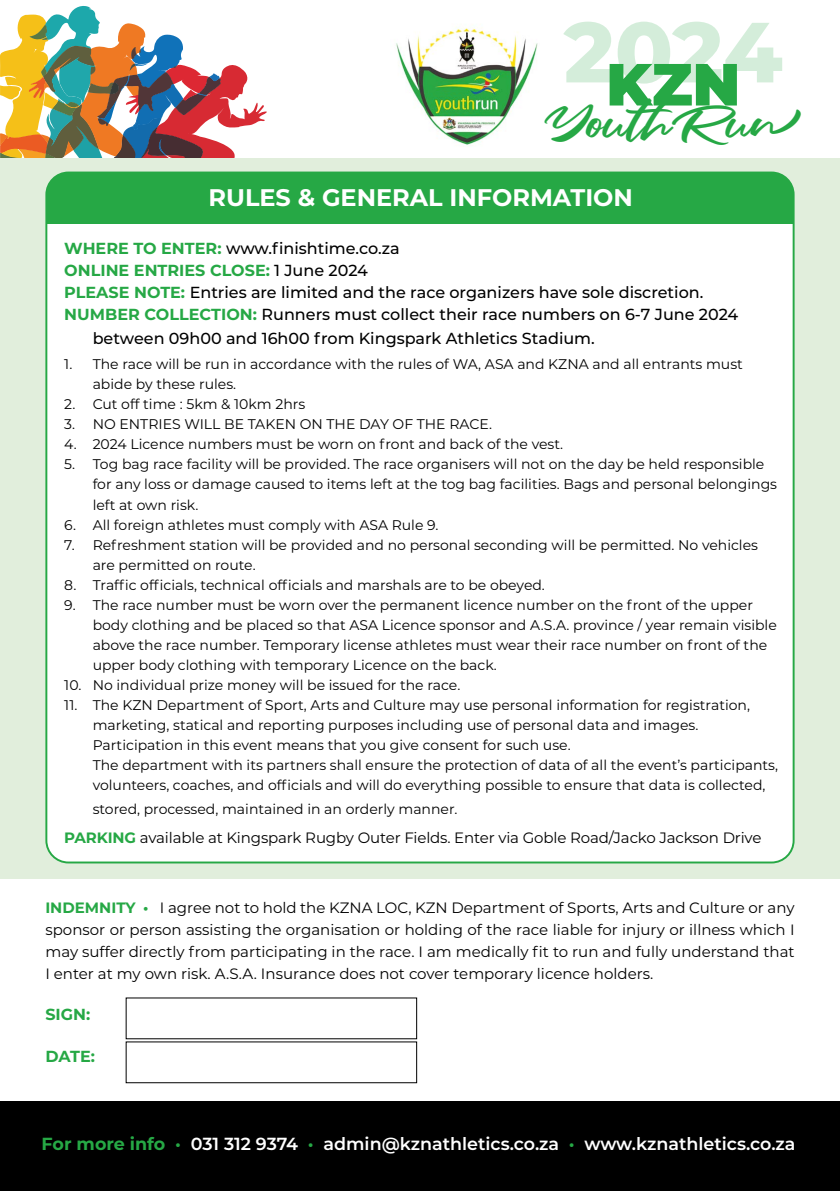
<style>
.page{position:relative;width:840px;height:1191px;background:#fff}
.page>*{position:absolute;margin:0;border:0;box-sizing:border-box;transform-origin:0 0}
.t1{font:800 85.2px "Montserrat";color:#26a845}
.t2{font:900 59.4px "Montserrat";color:#26a845}
.t3{font:47.4px "Fair Prosper";color:#26a845}
.t4{font:700 24px "Montserrat";color:#fff}
.t5{font:600 17.6px "Montserrat";color:#fff}
.t6{font:500 16px/22px "Montserrat";color:#000}
.t7{font:700 16px "Montserrat";color:#26a845}
.t8{font:15px/22px "Montserrat";letter-spacing:-.01em;color:#000;text-align:justify}
.t9{font:14px/20px "Montserrat";color:#000}
.s1{font-weight:700;color:#26a845}
.s2{color:#26a845}
</style>
<div class="page">
<img style="left:396px;top:28px;width:142px;height:117px">
<svg style="left:0;top:6px;width:267px;height:153px"></svg>
<div style="left:0;top:159px;width:839px;height:720px;background:#e1eedc"></div>
<div style="left:46px;top:172px;width:747px;height:690px;background:#fff;border-radius:22px"></div>
<div style="left:46px;top:172px;width:747px;height:52px;background:#26a845"></div>
<div style="left:0;top:1101px;width:839px;height:90px;background:#000"></div>
<h1 class="t1" style="left:563px;top:-10px;width:220px">2024</h1>
<h2 class="t2" style="left:606px;top:40px;width:135px">KZN</h2>
<h3 class="t3" style="left:544px;top:97px;width:259px">YouthRun</h3>
<h3 class="t4" style="left:208px;top:180px;width:426px">RULES &amp; GENERAL INFORMATION</h3>
<p class="t6" style="left:64px;top:236px;width:675px"><span class="s1">WHERE TO ENTER:</span> www.finishtime.co.za<br><span class="s1">ONLINE ENTRIES CLOSE:</span> 1 June 2024<br><span class="s1">PLEASE NOTE:</span> Entries are limited and the race organizers have sole discretion.<br><span class="s1">NUMBER COLLECTION:</span> Runners must collect their race numbers on 6-7 June 2024</p>
<p class="t6" style="left:93px;top:326px;width:503px">between 09h00 and 16h00 from Kingspark Athletics Stadium.</p>
<p class="t9" style="left:93px;top:354px;width:651px;text-indent:-28px">1. The race will be run in accordance with the rules of WA, ASA and KZNA and all entrants must abide by these rules.</p>
<p class="t9" style="left:64px;top:394px;width:242px">2. Cut off time : 5km &amp; 10km 2hrs</p>
<p class="t9" style="left:64px;top:414px;width:429px">3. NO ENTRIES WILL BE TAKEN ON THE DAY OF THE RACE.</p>
<p class="t9" style="left:64px;top:434px;width:500px">4. 2024 Licence numbers must be worn on front and back of the vest.</p>
<p class="t9" style="left:93px;top:454px;width:685px;text-indent:-28px">5. Tog bag race facility will be provided. The race organisers will not on the day be held responsible for any loss or damage caused to items left at the tog bag facilities. Bags and personal belongings left at own risk.</p>
<p class="t9" style="left:64px;top:514px;width:375px">6. All foreign athletes must comply with ASA Rule 9.</p>
<p class="t9" style="left:93px;top:534px;width:666px;text-indent:-28px">7. Refreshment station will be provided and no personal seconding will be permitted. No vehicles are permitted on route.</p>
<p class="t9" style="left:64px;top:574px;width:482px">8. Traffic officials, technical officials and marshals are to be obeyed.</p>
<p class="t9" style="left:93px;top:594px;width:685px;text-indent:-28px">9. The race number must be worn over the permanent licence number on the front of the upper body clothing and be placed so that ASA Licence sponsor and A.S.A. province / year remain visible above the race number. Temporary license athletes must wear their race number on front of the upper body clothing with temporary Licence on the back.</p>
<p class="t9" style="left:64px;top:674px;width:397px">10. No individual prize money will be issued for the race.</p>
<p class="t9" style="left:93px;top:694px;width:686px;text-indent:-28px">11. The KZN Department of Sport, Arts and Culture may use personal information for registration, marketing, statical and reporting purposes including use of personal data and images.<br>Participation in this event means that you give consent for such use.<br>The department with its partners shall ensure the protection of data of all the event’s participants, volunteers, coaches, and officials and will do everything possible to ensure that data is collected,</p>
<p class="t9" style="left:93px;top:798px;width:366px">stored, processed, maintained in an orderly manner.</p>
<p class="t8" style="left:64px;top:826px;width:698px"><span class="s1">PARKING</span> available at Kingspark Rugby Outer Fields. Enter via Goble Road/Jacko Jackson Drive</p>
<p class="t8" style="left:45px;top:896px;width:750px"><span class="s1">INDEMNITY •</span> I agree not to hold the KZNA LOC, KZN Department of Sports, Arts and Culture or any sponsor or person assisting the organisation or holding of the race liable for injury or illness which I may suffer directly from participating in the race. I am medically fit to run and fully understand that I enter at my own risk. A.S.A. Insurance does not cover temporary licence holders.</p>
<p class="t7" style="left:45px;top:1002px;width:46px">SIGN:</p>
<p class="t7" style="left:45px;top:1044px;width:51px">DATE:</p>
<p class="t5" style="left:42px;top:1130px;width:755px"><span class="s1">For more info</span> <span class="s2">•</span> 031 312 9374 <span class="s2">•</span> admin@kznathletics.co.za <span class="s2">•</span> www.kznathletics.co.za</p>
</div>
